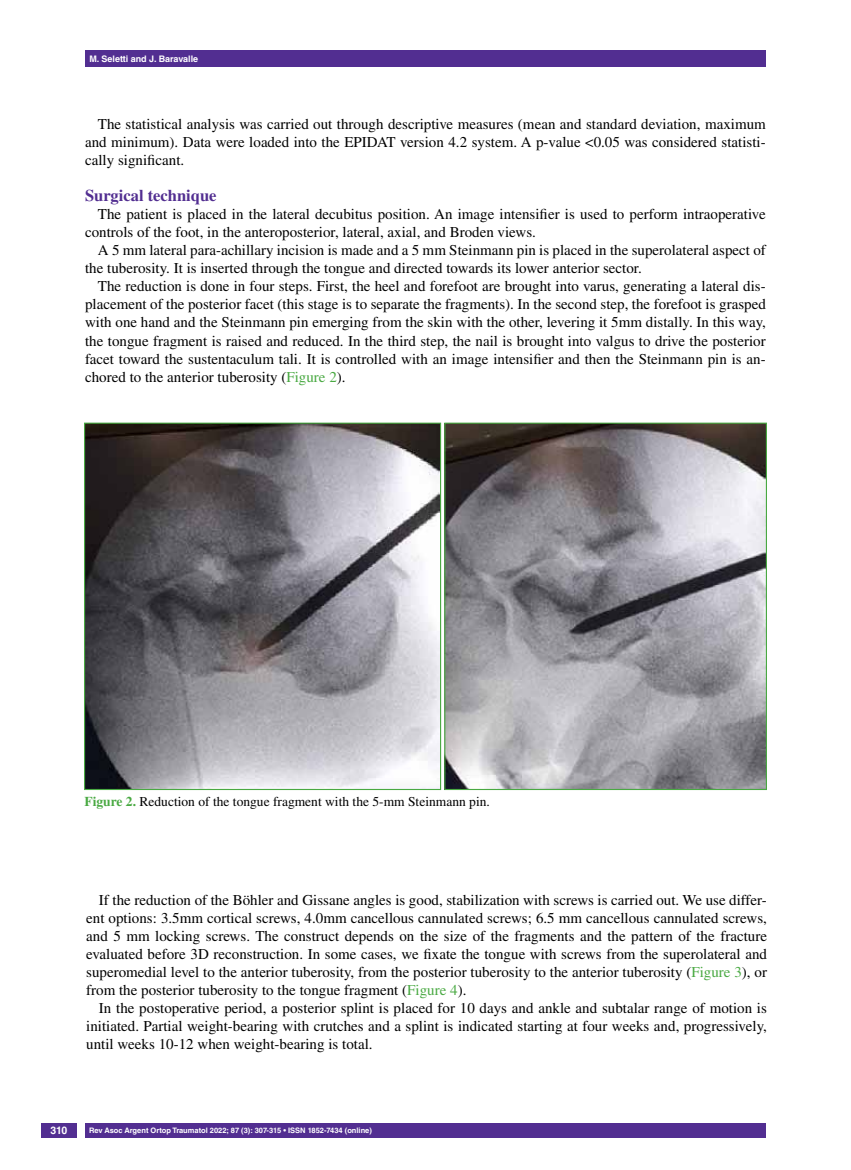
<style>
.page{position:relative;width:851px;height:1170px;background:#fff}
.page>*{position:absolute;margin:0;border:0;box-sizing:border-box;transform-origin:0 0}
.t1{font:700 16.5px "Times LT Std";color:#522e91}
.t2{font:15px/18px "Times LT Std";color:#000;text-align:justify}
.t3{font:13.5px "Times LT Std";color:#000}
.t4{font:700 10.5px "Helvetica LT Std";color:#fff}
.t5{font:700 9px "Helvetica LT Std";color:#fff}
.t6{font:700 7.5px "Helvetica LT Std";color:#fff}
.s1{color:#49a942}
.s2{font-weight:700;color:#49a942}
</style>
<div class="page">
<div style="left:41px;top:1123px;width:36px;height:14px;background:#522e91"></div>
<div style="left:85px;top:50px;width:680px;height:17px;background:#522e91"></div>
<div style="left:85px;top:1123px;width:680px;height:14px;background:#522e91"></div>
<img style="left:86px;top:424px;width:353px;height:364px">
<div style="left:84px;top:422px;width:357px;height:368px;border:1px solid #49a942"></div>
<img style="left:446px;top:424px;width:318px;height:364px">
<div style="left:444px;top:422px;width:322px;height:368px;border:1px solid #49a942"></div>
<p class="t5" style="left:89px;top:53px;width:110px">M. Seletti and J. Baravalle</p>
<p class="t2" style="left:85px;top:115px;width:682px;text-indent:13px">The statistical analysis was carried out through descriptive measures (mean and standard deviation, maximum and minimum). Data were loaded into the EPIDAT version 4.2 system. A p-value &lt;0.05 was considered statisti&shy;cally significant.</p>
<p class="t1" style="left:85px;top:186px;width:133px">Surgical technique</p>
<p class="t2" style="left:85px;top:205px;width:682px;text-indent:13px">The patient is placed in the lateral decubitus position. An image intensifier is used to perform intraoperative controls of the foot, in the anteroposterior, lateral, axial, and Broden views.</p>
<p class="t2" style="left:85px;top:241px;width:682px;text-indent:13px">A 5 mm lateral para-achillary incision is made and a 5 mm Steinmann pin is placed in the superolateral aspect of the tuberosity. It is inserted through the tongue and directed towards its lower anterior sector.</p>
<p class="t2" style="left:85px;top:277px;width:682px;text-indent:13px">The reduction is done in four steps. First, the heel and forefoot are brought into varus, generating a lateral dis&shy;placement of the posterior facet (this stage is to separate the fragments). In the second step, the forefoot is grasped with one hand and the Steinmann pin emerging from the skin with the other, levering it 5mm distally. In this way, the tongue fragment is raised and reduced. In the third step, the nail is brought into valgus to drive the posterior facet toward the sustentaculum tali. It is controlled with an image intensifier and then the Steinmann pin is an&shy;chored to the anterior tuberosity (<span class="s1">Figure 2</span>).</p>
<p class="t3" style="left:85px;top:793px;width:407px"><span class="s2">Figure 2.</span> Reduction of the tongue fragment with the 5-mm Steinmann pin.</p>
<p class="t2" style="left:86px;top:890px;width:682px;text-indent:13px">If the reduction of the Böhler and Gissane angles is good, stabilization with screws is carried out. We use differ&shy;ent options: 3.5mm cortical screws, 4.0mm cancellous cannulated screws; 6.5 mm cancellous cannulated screws, and 5 mm locking screws. The construct depends on the size of the fragments and the pattern of the fracture evaluated before 3D reconstruction. In some cases, we fixate the tongue with screws from the superolateral and superomedial level to the anterior tuberosity, from the posterior tuberosity to the anterior tuberosity (<span class="s1">Figure 3</span>), or from the posterior tuberosity to the tongue fragment (<span class="s1">Figure 4</span>).</p>
<p class="t2" style="left:86px;top:998px;width:682px;text-indent:13px">In the postoperative period, a posterior splint is placed for 10 days and ankle and subtalar range of motion is initiated. Partial weight-bearing with crutches and a splint is indicated starting at four weeks and, progressively, until weeks 10-12 when weight-bearing is total.</p>
<p class="t4" style="left:50px;top:1124px;width:18px">310</p>
<p class="t6" style="left:89px;top:1125px;width:284px">Rev Asoc Argent Ortop Traumatol 2022; 87 (3): 307-315 • ISSN 1852-7434 (online)</p>
</div>
